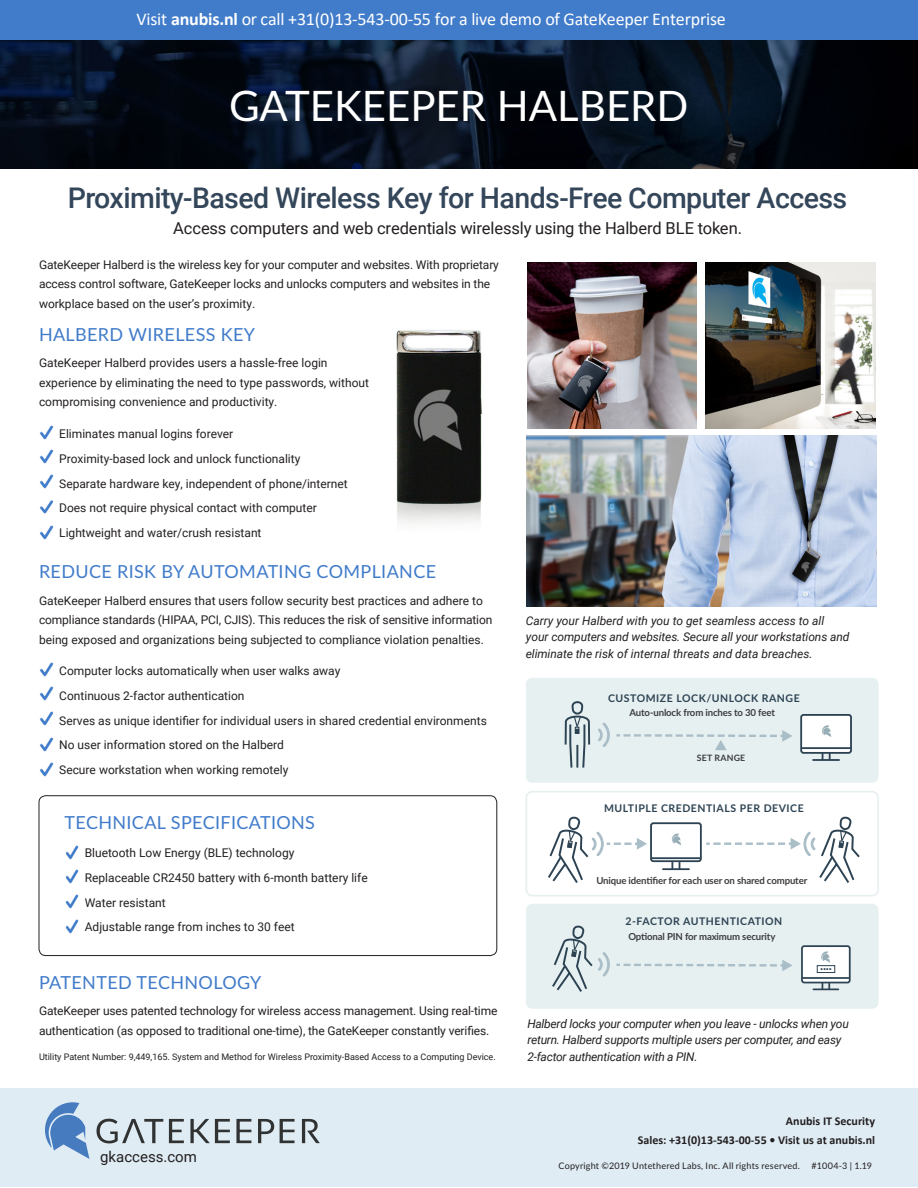
<style>
.page{position:relative;width:918px;height:1188px;background:#fff}
.page>*{position:absolute;margin:0;border:0;box-sizing:border-box;transform-origin:0 0}
.t1{font:42px "Lato";color:#fff}
.t2{font:500 28.5px "Roboto";letter-spacing:-.02em;color:#34465a}
.t3{font:18px "Lato";letter-spacing:.02em;color:#417cca}
.t4{font:18px "Calibri";letter-spacing:-.01em;color:#fff}
.t5{font:16.5px "Roboto";letter-spacing:-.01em;color:#231f20}
.t6{font:15px "Roboto";color:#231f20}
.t7{font:700 13.2px "Lato";color:#2d4353}
.t8{font:12px/19.5px "Roboto";color:#231f20}
.t9{font:italic 12px/16.5px "Roboto";letter-spacing:-.01em;color:#231f20}
.t10{font:700 12px/19.5px "Calibri";color:#231f20;text-align:right}
.t11{font:700 10.5px "Lato";letter-spacing:.05em;color:#2d4353}
.t12{font:700 9.6px "Lato";letter-spacing:-.015em;color:#3e3e3f}
.t13{font:9px "Roboto";color:#231f20}
.t14{font:9px "Lato";letter-spacing:.025em;color:#231f20}
.t15{font:700 8.7px "Lato";letter-spacing:.025em;color:#3e3e3f}
.s1{font-weight:700}
</style>
<div class="page">
<div style="left:0;top:1089px;width:918px;height:98px;background:#dfecf4"></div>
<svg style="left:45px;top:1102px;width:44px;height:57px"></svg>
<svg style="left:96px;top:1119px;width:67px;height:24px"></svg>
<svg style="left:169px;top:1119px;width:15px;height:24px"></svg>
<svg style="left:190px;top:1119px;width:40px;height:24px"></svg>
<svg style="left:236px;top:1119px;width:15px;height:24px"></svg>
<svg style="left:258px;top:1119px;width:16px;height:24px"></svg>
<svg style="left:280px;top:1119px;width:15px;height:24px"></svg>
<svg style="left:302px;top:1119px;width:18px;height:24px"></svg>
<img style="left:0;top:39px;width:918px;height:129px">
<div style="left:0;top:0;width:918px;height:39px;background:#417cca"></div>
<img style="left:527px;top:262px;width:170px;height:167px">
<img style="left:706px;top:262px;width:170px;height:167px">
<img style="left:39px;top:425px;width:15px;height:15px">
<img style="left:39px;top:662px;width:15px;height:15px">
<img style="left:39px;top:449px;width:15px;height:15px">
<img style="left:39px;top:686px;width:15px;height:15px">
<img style="left:39px;top:474px;width:15px;height:15px">
<img style="left:39px;top:711px;width:15px;height:15px">
<img style="left:39px;top:500px;width:15px;height:14px">
<img style="left:39px;top:737px;width:15px;height:15px">
<img style="left:39px;top:525px;width:15px;height:15px">
<img style="left:39px;top:762px;width:15px;height:15px">
<div style="left:526px;top:791px;width:353px;height:105px;border:2px solid #e7f0f1;border-radius:6px"></div>
<div style="left:526px;top:678px;width:352px;height:104px;background:#e7f0f1;border-radius:6px"></div>
<div style="left:526px;top:678px;width:353px;height:105px;border:1px solid #e7f0f1;border-radius:6px"></div>
<div style="left:526px;top:904px;width:352px;height:104px;background:#e7f0f1;border-radius:6px"></div>
<div style="left:526px;top:904px;width:353px;height:105px;border:1px solid #e7f0f1;border-radius:6px"></div>
<div style="left:802px;top:946px;width:48px;height:37px;background:#fff;border-radius:2px"></div>
<div style="left:801px;top:945px;width:50px;height:38px;border:2px solid #2d4353;border-radius:2px"></div>
<svg style="left:822px;top:983px;width:8px;height:5px"></svg>
<hr style="left:813px;top:988px;width:25px;height:2px;background:#2d4353">
<hr style="left:802px;top:977px;width:48px;height:2px;background:#2d4353">
<svg style="left:821px;top:951px;width:9px;height:12px"></svg>
<div style="left:817px;top:965px;width:18px;height:8px;border:1px solid #2d4353"></div>
<svg style="left:564px;top:678px;width:27px;height:90px"></svg>
<div style="left:801px;top:715px;width:50px;height:38px;background:#fff;border-radius:2px"></div>
<div style="left:800px;top:714px;width:52px;height:40px;border:2px solid #2d4353;border-radius:2px"></div>
<svg style="left:822px;top:725px;width:9px;height:12px"></svg>
<svg style="left:829px;top:753px;width:2px;height:6px"></svg>
<hr style="left:813px;top:759px;width:26px;height:2px;background:#2d4353">
<hr style="left:801px;top:747px;width:50px;height:2px;background:#2d4353">
<div style="left:650px;top:822px;width:52px;height:40px;border:2px solid #2d4353;border-radius:2px"></div>
<svg style="left:672px;top:834px;width:9px;height:11px"></svg>
<svg style="left:671px;top:862px;width:2px;height:6px"></svg>
<hr style="left:663px;top:868px;width:26px;height:2px;background:#2d4353">
<hr style="left:651px;top:857px;width:50px;height:2px;background:#2d4353">
<svg style="left:616px;top:730px;width:176px;height:20px"></svg>
<svg style="left:598px;top:722px;width:12px;height:25px"></svg>
<svg style="left:616px;top:959px;width:176px;height:12px"></svg>
<svg style="left:552px;top:925px;width:58px;height:67px"></svg>
<svg style="left:706px;top:816px;width:154px;height:67px"></svg>
<svg style="left:548px;top:816px;width:99px;height:67px"></svg>
<img style="left:526px;top:436px;width:350px;height:170px">
<div style="left:39px;top:795px;width:458px;height:161px;border:1px solid #231f20;border-radius:7px"></div>
<img style="left:65px;top:845px;width:14px;height:15px">
<img style="left:65px;top:869px;width:14px;height:15px">
<img style="left:65px;top:894px;width:14px;height:15px">
<img style="left:65px;top:919px;width:14px;height:15px">
<img style="left:396px;top:330px;width:86px;height:194px">
<p class="t4" style="left:137px;top:7px;width:591px">Visit <span class="s1">anubis.nl</span> or call +31(0)13-543-00-55 for a live demo of GateKeeper Enterprise</p>
<p class="t1" style="left:229px;top:75px;width:461px">GATEKEEPER HALBERD</p>
<p class="t2" style="left:68px;top:178px;width:781px">Proximity-Based Wireless Key for Hands-Free Computer Access</p>
<p class="t5" style="left:173px;top:217px;width:570px">Access computers and web credentials wirelessly using the Halberd BLE token.</p>
<p class="t8" style="left:39px;top:254px;width:461px">GateKeeper Halberd is the wireless key for your computer and websites. With proprietary access control software, GateKeeper locks and unlocks computers and websites in the workplace based on the user’s proximity.</p>
<p class="t3" style="left:39px;top:322px;width:218px">HALBERD WIRELESS KEY</p>
<p class="t8" style="left:39px;top:353px;width:332px">GateKeeper Halberd provides users a hassle-free login experience by eliminating the need to type passwords, without compromising convenience and productivity.</p>
<p class="t8" style="left:59px;top:424px;width:176px">Eliminates manual logins forever</p>
<p class="t8" style="left:59px;top:448px;width:243px">Proximity-based lock and unlock functionality</p>
<p class="t8" style="left:59px;top:473px;width:290px">Separate hardware key, independent of phone/internet</p>
<p class="t8" style="left:59px;top:498px;width:259px">Does not require physical contact with computer</p>
<p class="t8" style="left:59px;top:523px;width:204px">Lightweight and water/crush resistant</p>
<p class="t3" style="left:39px;top:559px;width:399px">REDUCE RISK BY AUTOMATING COMPLIANCE</p>
<p class="t8" style="left:39px;top:590px;width:455px">GateKeeper Halberd ensures that users follow security best practices and adhere to compliance standards (HIPAA, PCI, CJIS). This reduces the risk of sensitive information being exposed and organizations being subjected to compliance violation penalties.</p>
<p class="t8" style="left:59px;top:661px;width:283px">Computer locks automatically when user walks away</p>
<p class="t8" style="left:59px;top:685px;width:187px">Continuous 2-factor authentication</p>
<p class="t8" style="left:59px;top:710px;width:429px">Serves as unique identifier for individual users in shared credential environments</p>
<p class="t8" style="left:59px;top:735px;width:226px">No user information stored on the Halberd</p>
<p class="t8" style="left:59px;top:760px;width:231px">Secure workstation when working remotely</p>
<p class="t3" style="left:65px;top:810px;width:252px">TECHNICAL SPECIFICATIONS</p>
<p class="t8" style="left:85px;top:843px;width:211px">Bluetooth Low Energy (BLE) technology</p>
<p class="t8" style="left:85px;top:867px;width:284px">Replaceable CR2450 battery with 6-month battery life</p>
<p class="t8" style="left:85px;top:892px;width:83px">Water resistant</p>
<p class="t8" style="left:85px;top:917px;width:211px">Adjustable range from inches to 30 feet</p>
<p class="t3" style="left:39px;top:970px;width:224px">PATENTED TECHNOLOGY</p>
<p class="t8" style="left:39px;top:1001px;width:460px">GateKeeper uses patented technology for wireless access management. Using real-time authentication (as opposed to traditional one-time), the GateKeeper constantly verifies.</p>
<p class="t13" style="left:39px;top:1050px;width:458px">Utility Patent Number: 9,449,165. System and Method for Wireless Proximity-Based Access to a Computing Device.</p>
<p class="t6" style="left:100px;top:1147px;width:98px">gkaccess.com</p>
<p class="t9" style="left:526px;top:612px;width:325px">Carry your Halberd with you to get seamless access to all your computers and websites. Secure all your workstations and eliminate the risk of internal threats and data breaches.</p>
<p class="t11" style="left:608px;top:690px;width:193px">CUSTOMIZE LOCK/UNLOCK RANGE</p>
<p class="t12" style="left:629px;top:706px;width:147px">Auto-unlock from inches to 30 feet</p>
<p class="t15" style="left:697px;top:752px;width:50px">SET RANGE</p>
<p class="t11" style="left:604px;top:800px;width:201px">MULTIPLE CREDENTIALS PER DEVICE</p>
<p class="t12" style="left:596px;top:873px;width:212px">Unique identifier for each user on shared computer</p>
<p class="t11" style="left:626px;top:914px;width:158px">2-FACTOR AUTHENTICATION</p>
<p class="t12" style="left:628px;top:930px;width:149px">Optional PIN for maximum security</p>
<p class="t7" style="left:820px;top:955px;width:14px">....</p>
<p class="t9" style="left:527px;top:1015px;width:323px">Halberd locks your computer when you leave - unlocks when you return. Halberd supports multiple users per computer, and easy<br>2-factor authentication with a PIN.</p>
<p class="t10" style="left:638px;top:1111px;width:239px">Anubis IT Security<br>Sales: +31(0)13-543-00-55 • Visit us at anubis.nl</p>
<p class="t14" style="left:558px;top:1159px;width:243px">Copyright ©2019 Untethered Labs, Inc. All rights reserved.</p>
<p class="t14" style="left:812px;top:1159px;width:62px">#1004-3 | 1.19</p>
</div>
